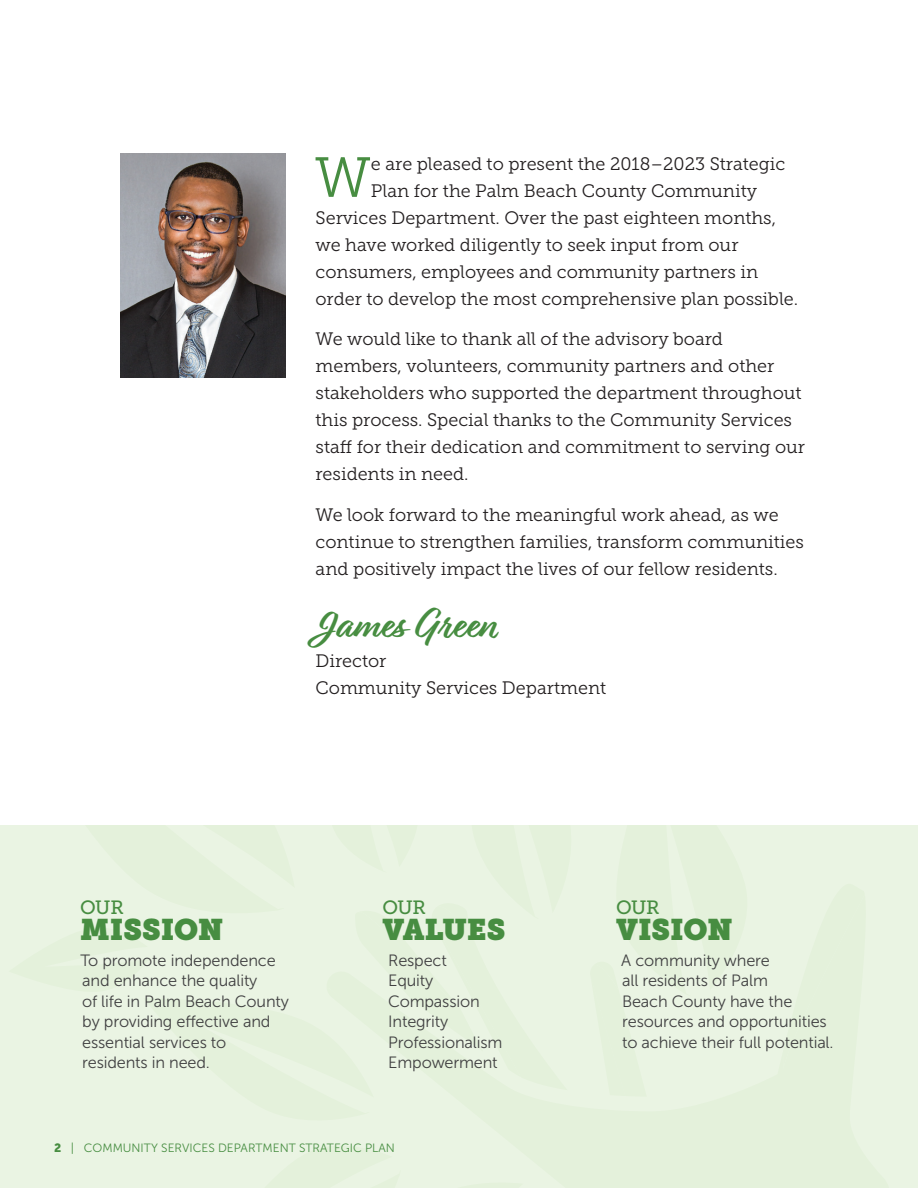
<style>
.page{position:relative;width:918px;height:1188px;background:#fff}
.page>*{position:absolute;margin:0;border:0;box-sizing:border-box;transform-origin:0 0}
.t1{font:56.4px "Museo Slab 300";color:#478d41}
.t2{font:700 40.5px "Relation";color:#478d41}
.t3{font:29.55px "Museo Slab";letter-spacing:-.005em;color:#478d41}
.t4{font:19.2px "Museo Slab 500";letter-spacing:-.025em;color:#478d41}
.t5{font:18px/27px "Museo Slab 300";color:#231f20}
.t6{font:16.35px/20.4px "Museo Sans 300";letter-spacing:-.01em;color:#414142}
.t7{font:12px "Museo Sans 300";color:#478d41}
.s1{font-family:"Relation Two"}
.s2{font-family:"Museo Sans 900"}
</style>
<div class="page">
<div style="left:0;top:825px;width:918px;height:363px;background:#eaf4e3"></div>
<img style="left:121px;top:153px;width:165px;height:224px">
<p class="t1" style="left:315px;top:147px;width:58px">W</p>
<p class="t5" style="left:371px;top:150px;width:416px">e are pleased to present the 2018–2023 Strategic</p>
<p class="t5" style="left:371px;top:177px;width:388px">Plan for the Palm Beach County Community</p>
<p class="t5" style="left:316px;top:204px;width:462px">Services Department. Over the past eighteen months,</p>
<p class="t5" style="left:316px;top:231px;width:425px">we have worked diligently to seek input from our</p>
<p class="t5" style="left:316px;top:258px;width:444px">consumers, employees and community partners in</p>
<p class="t5" style="left:316px;top:285px;width:484px">order to develop the most comprehensive plan possible.</p>
<p class="t5" style="left:316px;top:326px;width:491px">We would like to thank all of the advisory board members, volunteers, community partners and other stakeholders who supported the department throughout this process. Special thanks to the Community Services staff for their dedication and commitment to serving our residents in need.</p>
<p class="t5" style="left:316px;top:501px;width:490px">We look forward to the meaningful work ahead, as we continue to strengthen families, transform communities and positively impact the lives of our fellow residents.</p>
<p class="t2" style="left:316px;top:601px;width:182px"><span class="s1">J</span>ames Green</p>
<p class="t5" style="left:316px;top:647px;width:292px">Director<br>Community Services Department</p>
<p class="t4" style="left:80px;top:896px;width:45px">OUR</p>
<p class="t3" style="left:80px;top:912px;width:145px">MISSION</p>
<p class="t6" style="left:80px;top:950px;width:210px">To promote independence and enhance the quality<br>of life in Palm Beach County by providing effective and essential services to residents in need.</p>
<p class="t4" style="left:382px;top:896px;width:45px">OUR</p>
<p class="t3" style="left:382px;top:912px;width:125px">VALUES</p>
<p class="t6" style="left:388px;top:950px;width:60px">Respect</p>
<p class="t6" style="left:388px;top:971px;width:47px">Equity</p>
<p class="t6" style="left:388px;top:991px;width:93px">Compassion</p>
<p class="t6" style="left:388px;top:1011px;width:62px">Integrity</p>
<p class="t6" style="left:388px;top:1032px;width:116px">Professionalism</p>
<p class="t6" style="left:388px;top:1052px;width:111px">Empowerment</p>
<p class="t4" style="left:616px;top:896px;width:45px">OUR</p>
<p class="t3" style="left:616px;top:912px;width:118px">VISION</p>
<p class="t6" style="left:621px;top:950px;width:214px">A community where<br>all residents of Palm<br>Beach County have the resources and opportunities to achieve their full potential.</p>
<p class="t7" style="left:54px;top:1142px;width:342px"><span class="s2">2</span> | COMMUNITY SERVICES DEPARTMENT STRATEGIC PLAN</p>
</div>
